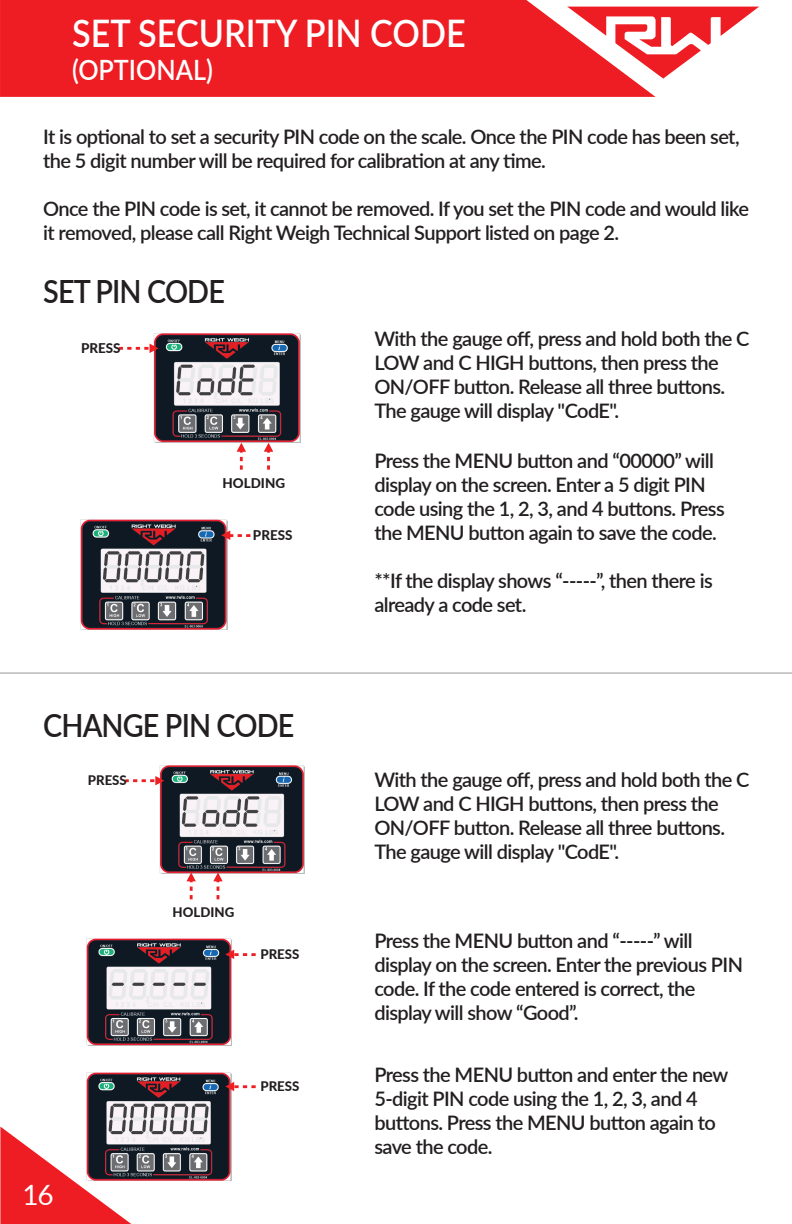
<style>
.page{position:relative;width:792px;height:1224px;background:#fff}
.page>*{position:absolute;margin:0;border:0;box-sizing:border-box;transform-origin:0 0}
.t1{font:600 38px "Lato";color:#fff;scale:.9 1}
.t2{font:600 32px "Lato";letter-spacing:-.03em;color:#231f20;scale:.9 1}
.t3{font:600 28px "Lato";color:#fff;scale:.9 1}
.t4{font:28px "Lato";color:#fff}
.t5{font:600 20px/24px "Lato";letter-spacing:-.03em;color:#231f20}
.t6{font:800 13.4px "Lato";color:#231f20}
.t7{font:800 13.2px "Lato";color:#231f20}
</style>
<div class="page">
<div style="left:0;top:0;width:656px;height:97px;background:#ee1d23"></div>
<svg style="left:567px;top:7px;width:192px;height:72px"></svg>
<svg style="left:0;top:1127px;width:131px;height:97px"></svg>
<img style="left:159px;top:766px;width:146px;height:107px">
<img style="left:87px;top:938px;width:145px;height:108px">
<img style="left:87px;top:1073px;width:145px;height:107px">
<img style="left:80px;top:520px;width:147px;height:109px">
<img style="left:153px;top:334px;width:147px;height:109px">
<svg style="left:119px;top:344px;width:40px;height:9px"></svg>
<svg style="left:237px;top:443px;width:9px;height:27px"></svg>
<svg style="left:264px;top:443px;width:9px;height:27px"></svg>
<svg style="left:221px;top:530px;width:30px;height:10px"></svg>
<svg style="left:186px;top:872px;width:10px;height:28px"></svg>
<svg style="left:213px;top:872px;width:10px;height:28px"></svg>
<svg style="left:125px;top:776px;width:39px;height:9px"></svg>
<svg style="left:225px;top:950px;width:31px;height:9px"></svg>
<svg style="left:225px;top:1082px;width:31px;height:9px"></svg>
<hr style="left:0;top:673px;width:792px;height:1px;background:#939598">
<h1 class="t1" style="left:72px;top:5px;width:439px">SET SECURITY PIN CODE</h1>
<h3 class="t3" style="left:72px;top:50px;width:158px">(OPTIONAL)</h3>
<p class="t5" style="left:43px;top:124px;width:698px">It is optional to set a security PIN code on the scale. Once the PIN code has been set, the 5 digit number will be required for calibration at any time.</p>
<p class="t5" style="left:43px;top:196px;width:707px">Once the PIN code is set, it cannot be removed. If you set the PIN code and would like it removed, please call Right Weigh Technical Support listed on page 2.</p>
<h2 class="t2" style="left:43px;top:268px;width:203px">SET PIN CODE</h2>
<p class="t6" style="left:81px;top:338px;width:41px">PRESS</p>
<p class="t6" style="left:222px;top:473px;width:64px">HOLDING</p>
<p class="t6" style="left:253px;top:525px;width:41px">PRESS</p>
<h2 class="t2" style="left:43px;top:702px;width:281px">CHANGE PIN CODE</h2>
<p class="t7" style="left:88px;top:771px;width:41px">PRESS</p>
<p class="t7" style="left:173px;top:902px;width:63px">HOLDING</p>
<p class="t7" style="left:260px;top:944px;width:41px">PRESS</p>
<h3 class="t4" style="left:23px;top:1175px;width:33px">16</h3>
<p class="t7" style="left:260px;top:1076px;width:41px">PRESS</p>
<p class="t5" style="left:374px;top:326px;width:377px">With the gauge off, press and hold both the C LOW and C HIGH buttons, then press the ON/OFF button. Release all three buttons.<br>The gauge will display "CodE".</p>
<p class="t5" style="left:374px;top:448px;width:352px">Press the MENU button and “00000” will display on the screen. Enter a 5 digit PIN code using the 1, 2, 3, and 4 buttons. Press the MENU button again to save the code.</p>
<p class="t5" style="left:374px;top:568px;width:340px">**If the display shows “-----”, then there is already a code set.</p>
<p class="t5" style="left:374px;top:767px;width:377px">With the gauge off, press and hold both the C LOW and C HIGH buttons, then press the ON/OFF button. Release all three buttons.<br>The gauge will display "CodE".</p>
<p class="t5" style="left:374px;top:928px;width:370px">Press the MENU button and “-----” will display on the screen. Enter the previous PIN code. If the code entered is correct, the display will show “Good”.</p>
<p class="t5" style="left:374px;top:1062px;width:356px">Press the MENU button and enter the new<br>5-digit PIN code using the 1, 2, 3, and 4 buttons. Press the MENU button again to save the code.</p>
</div>
